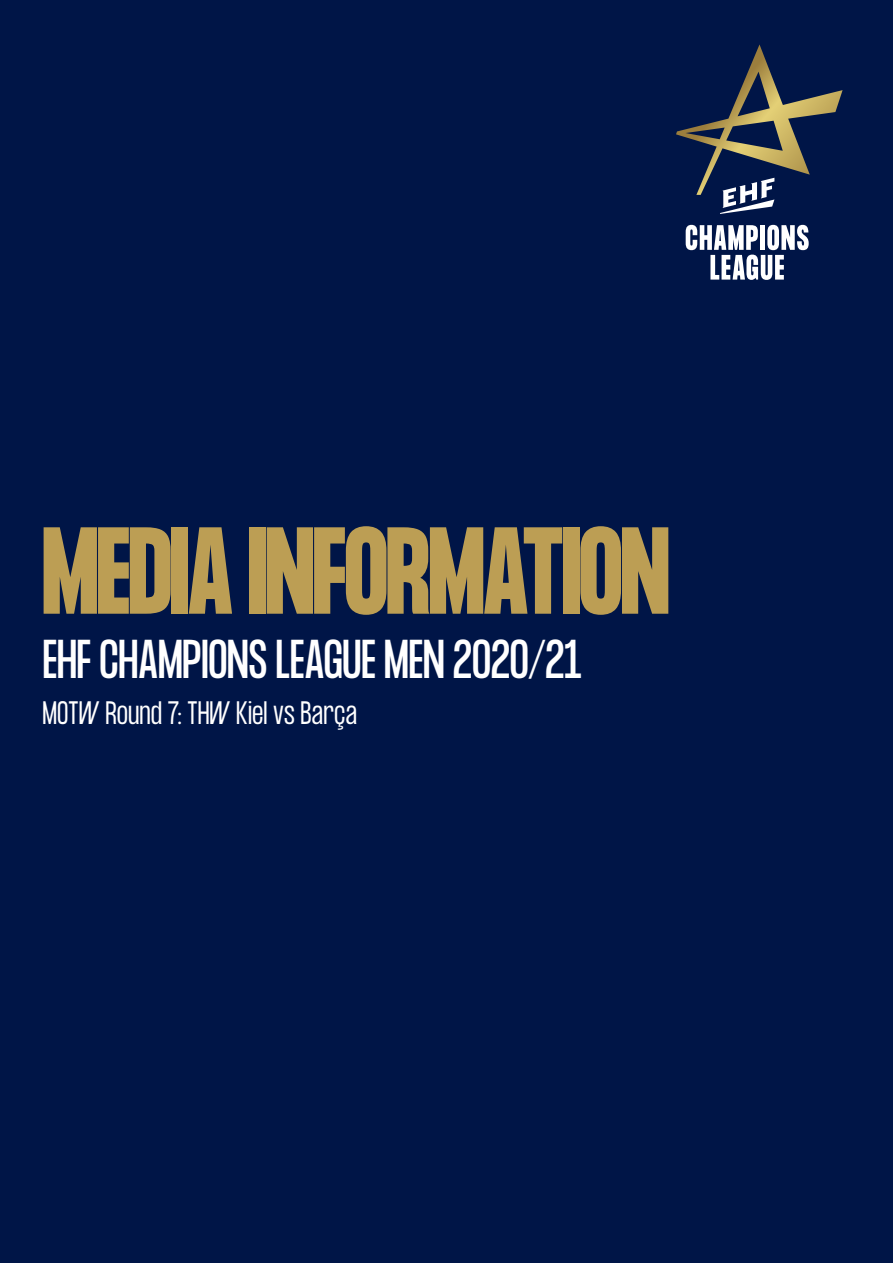
<style>
.page{position:relative;width:893px;height:1263px;background:#001547}
.page>*{position:absolute;margin:0;border:0;box-sizing:border-box;transform-origin:0 0}
.t1{font:700 108px "Formula Condensed";letter-spacing:-.01em;color:#bc9e54}
.t2{font:48px "Formula Condensed";letter-spacing:-.005em;color:#fff}
.Body{font:300 28.5px "Formula Condensed";color:#fff}
</style>
<div class="page">
<svg style="left:686px;top:225px;width:123px;height:55px"></svg>
<svg style="left:676px;top:44px;width:167px;height:170px"></svg>
<p class="t1" style="left:43px;top:507px;width:628px">MEDIA INFORMATION</p>
<p class="t2" style="left:43px;top:630px;width:541px">EHF CHAMPIONS LEAGUE MEN 2020/21</p>
<p class="Body" style="left:43px;top:696px;width:316px">MOTW Round 7: THW Kiel vs Barça</p>
</div>
